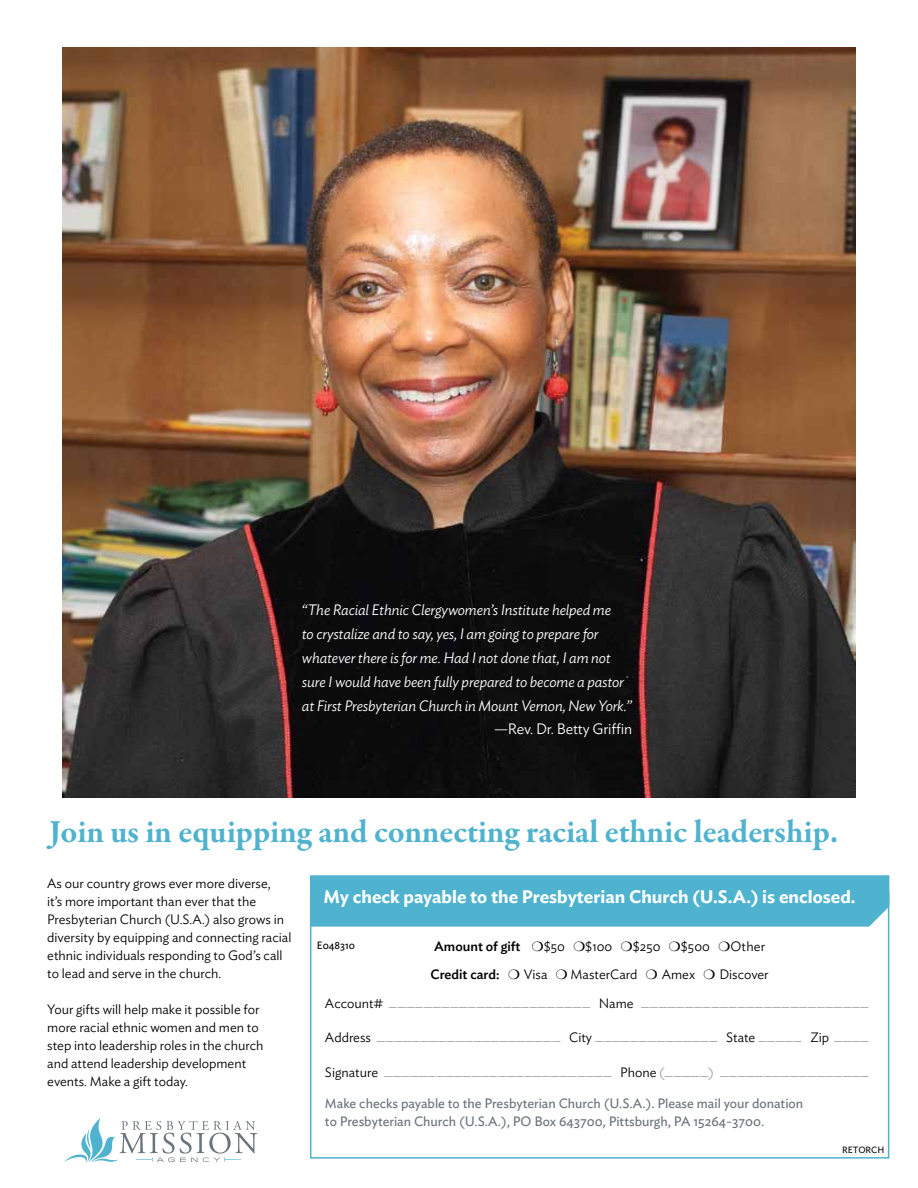
<style>
.page{position:relative;width:918px;height:1188px;background:#fff}
.page>*{position:absolute;margin:0;border:0;box-sizing:border-box;transform-origin:0 0}
.t1{font:700 33px "Garamond Premr Pro";letter-spacing:-.005em;color:#4fb3cf}
.t2{font:600 18px "Ideal Sans";color:#fff}
.t3{font:italic 300 15px/24px "Ideal Sans";letter-spacing:-.01em;color:#fff}
.t4{font:300 15px "Ideal Sans";letter-spacing:-.01em;color:#fff}
.t5{font:300 13.5px/18px "Ideal Sans";color:#000}
.t6{font:13.5px/18px "Ideal Sans";color:#6a737b}
.t7{font:300 13.5px "Ideal Sans";color:#939598}
.t8{font:10.5px "Ideal Sans";color:#000}
.t9{font:9px "Ideal Sans";color:#000}
.s1{font-style:italic}
.s2{font-weight:500}
.s3{color:#939598}
.s4{color:#000}
</style>
<div class="page">
<img style="left:63px;top:47px;width:792px;height:750px">
<div style="left:310px;top:892px;width:579px;height:267px;border:2px solid #4fb3cf"></div>
<div style="left:310px;top:875px;width:579px;height:52px;background:#4fb3cf"></div>
<svg style="left:65px;top:1118px;width:192px;height:44px"></svg>
<p class="t3" style="left:302px;top:597px;width:332px">“The Racial Ethnic Clergywomen’s Institute helped me<br>to crystalize and to say, yes, I am going to prepare for whatever there is for me. Had I not done that, I am not sure I would have been fully prepared to become a pastor at First Presbyterian Church in Mount Vernon, New York.”</p>
<p class="t4" style="left:494px;top:717px;width:140px"><span class="s1">—</span>Rev. Dr. Betty Griffin</p>
<h1 class="t1" style="left:49px;top:812px;width:791px">Join us in equipping and connecting racial ethnic leadership.</h1>
<p class="t5" style="left:47px;top:873px;width:246px">As our country grows ever more diverse,<br>it’s more important than ever that the Presbyterian Church (U.S.A.) also grows in diversity by equipping and connecting racial ethnic individuals responding to God’s call to lead and serve in the church.</p>
<p class="t5" style="left:47px;top:999px;width:218px">Your gifts will help make it possible for more racial ethnic women and men to step into leadership roles in the church and attend leadership development events. Make a gift today.</p>
<h2 class="t2" style="left:323px;top:883px;width:534px">My check payable to the Presbyterian Church (U.S.A.) is enclosed.</h2>
<p class="t5" style="left:325px;top:931px;width:546px;line-height:28.5px;text-align:center"><span class="s2">Amount of gift</span> ❍$50 ❍$100 ❍$250 ❍$500 ❍Other<br><span class="s2">Credit card:</span> ❍ Visa ❍ MasterCard ❍ Amex ❍ Discover<br>Account# <span class="s3">_______________________</span> Name <span class="s3">__________________________</span></p>
<p class="t7" style="left:325px;top:1027px;width:546px"><span class="s4">Address</span> _____________________ <span class="s4">City</span> ______________ <span class="s4">State</span> _____ <span class="s4">Zip</span> ____</p>
<p class="t7" style="left:325px;top:1062px;width:546px"><span class="s4">Signature</span> __________________________ <span class="s4">Phone</span> (_____) _________________</p>
<p class="t6" style="left:325px;top:1094px;width:480px">Make checks payable to the Presbyterian Church (U.S.A.). Please mail your donation to Presbyterian Church (U.S.A.), PO Box 643700, Pittsburgh, PA 15264-3700.</p>
<p class="t8" style="left:317px;top:937px;width:40px">E048310</p>
<p class="t9" style="left:842px;top:1143px;width:44px">RETORCH</p>
</div>
